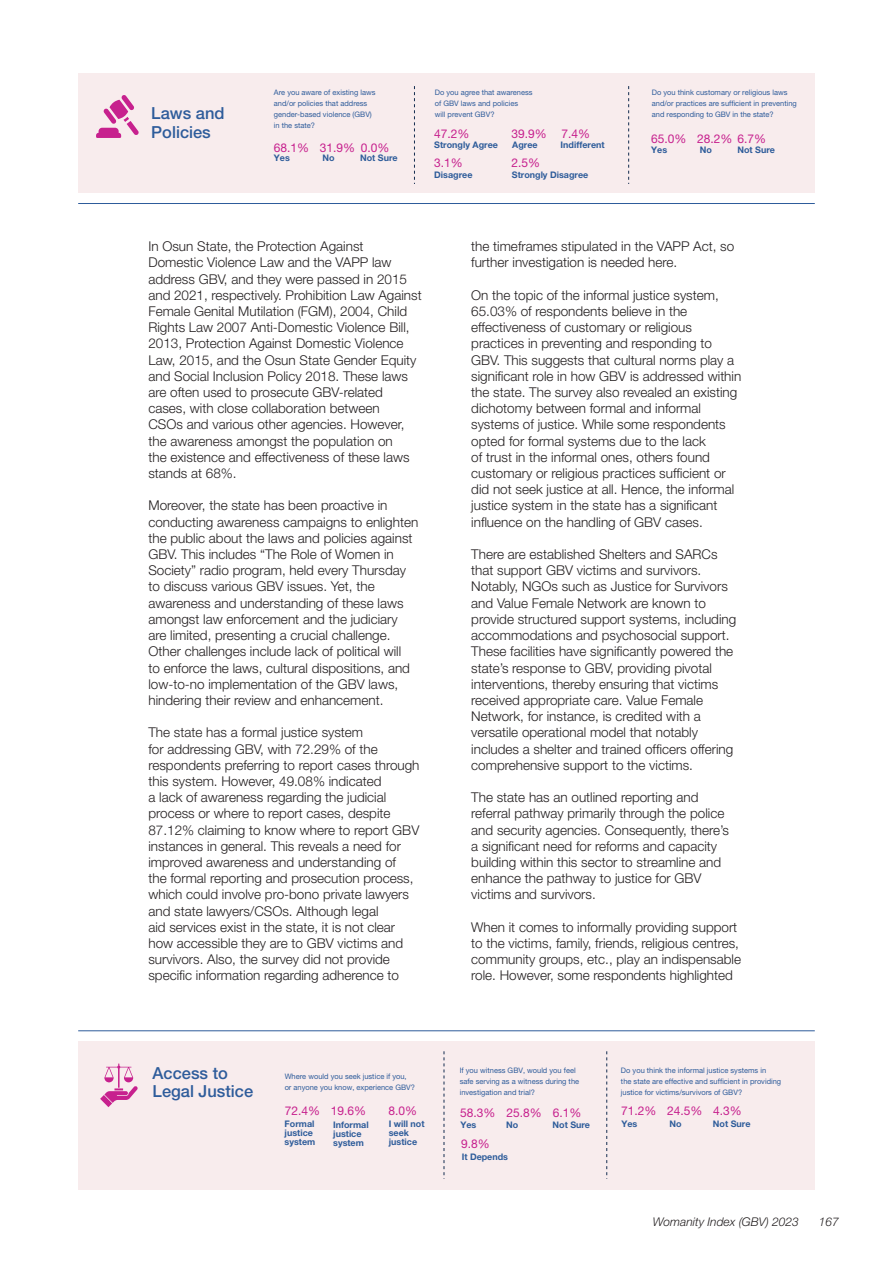
<style>
.page{position:relative;width:893px;height:1263px;background:#fff}
.page>*{position:absolute;margin:0;border:0;box-sizing:border-box;transform-origin:0 0}
.t1{font:500 16.65px/18.5px "Helvetica Neue LT Pro";color:#2e5c9b}
.t2{font:300 13.5px/16.2px "Helvetica Neue LT Pro";color:#231f20}
.t3{font:12.15px "Helvetica Neue LT Pro";color:#c7218e}
.t4{font:italic 300 12px "Helvetica Neue LT Pro";color:#231f20}
.t5{font:700 9px/9px "Helvetica Neue LT Pro";color:#2e5c9a}
.t6{font:7.5px/10.9px "Helvetica Neue LT Pro";color:#2e5c9b}
</style>
<div class="page">
<div style="left:78px;top:73px;width:737px;height:119px;background:#f8eced"></div>
<hr style="left:78px;top:203px;width:737px;height:1px;background:#2e5c9b">
<hr style="left:78px;top:1030px;width:737px;height:1px;background:#2e5c9b">
<svg style="left:414px;top:86px;width:1px;height:98px"></svg>
<svg style="left:628px;top:86px;width:1px;height:98px"></svg>
<svg style="left:96px;top:95px;width:43px;height:43px"></svg>
<div style="left:78px;top:1041px;width:737px;height:149px;background:#f8eced"></div>
<svg style="left:444px;top:1051px;width:1px;height:128px"></svg>
<svg style="left:606px;top:1051px;width:1px;height:128px"></svg>
<svg style="left:100px;top:1063px;width:38px;height:44px"></svg>
<p class="t6" style="left:435px;top:87px;width:99px">Do you agree that awareness of GBV laws and policies</p>
<p class="t6" style="left:652px;top:87px;width:147px">Do you think customary or religious laws and/or practices are sufficient in preventing and responding to GBV in the state?</p>
<p class="t6" style="left:274px;top:87px;width:103px">Are you aware of existing laws and/or policies that address gender-based violence (GBV) in the state?</p>
<p class="t5" style="left:274px;top:154px;width:17px">Yes</p>
<p class="t5" style="left:322px;top:154px;width:14px">No</p>
<p class="t5" style="left:360px;top:154px;width:39px">Not Sure</p>
<p class="t1" style="left:151px;top:104px;width:75px">Laws and</p>
<p class="t6" style="left:435px;top:109px;width:61px">will prevent GBV?</p>
<p class="t1" style="left:151px;top:123px;width:61px">Policies</p>
<p class="t3" style="left:434px;top:127px;width:37px">47.2%</p>
<p class="t5" style="left:434px;top:140px;width:65px">Strongly Agree</p>
<p class="t3" style="left:512px;top:127px;width:37px">39.9%</p>
<p class="t5" style="left:512px;top:140px;width:27px">Agree</p>
<p class="t5" style="left:561px;top:140px;width:46px">Indifferent</p>
<p class="t3" style="left:561px;top:127px;width:30px">7.4%</p>
<p class="t3" style="left:651px;top:131px;width:116px">65.0% 28.2% 6.7%</p>
<p class="t3" style="left:274px;top:140px;width:117px">68.1% 31.9% 0.0%</p>
<p class="t5" style="left:651px;top:145px;width:17px">Yes</p>
<p class="t5" style="left:700px;top:145px;width:14px">No</p>
<p class="t5" style="left:737px;top:145px;width:39px">Not Sure</p>
<p class="t3" style="left:434px;top:156px;width:30px">3.1%</p>
<p class="t3" style="left:512px;top:156px;width:30px">2.5%</p>
<p class="t5" style="left:434px;top:170px;width:40px">Disagree</p>
<p class="t5" style="left:512px;top:170px;width:78px">Strongly Disagree</p>
<p class="t2" style="left:148px;top:238px;width:275px">In Osun State, the Protection Against Domestic Violence Law and the VAPP law address GBV, and they were passed in 2015 and 2021, respectively. Prohibition Law Against Female Genital Mutilation (FGM), 2004, Child Rights Law 2007 Anti-Domestic Violence Bill, 2013, Protection Against Domestic Violence Law, 2015, and the Osun State Gender Equity and Social Inclusion Policy 2018. These laws are often used to prosecute GBV-related cases, with close collaboration between<br>CSOs and various other agencies. However, the awareness amongst the population on<br>the existence and effectiveness of these laws stands at 68%.</p>
<p class="t2" style="left:148px;top:497px;width:271px">Moreover, the state has been proactive in conducting awareness campaigns to enlighten the public about the laws and policies against GBV. This includes “The Role of Women in Society” radio program, held every Thursday to discuss various GBV issues. Yet, the awareness and understanding of these laws amongst law enforcement and the judiciary are limited, presenting a crucial challenge.<br>Other challenges include lack of political will<br>to enforce the laws, cultural dispositions, and low-to-no implementation of the GBV laws, hindering their review and enhancement.</p>
<p class="t2" style="left:148px;top:724px;width:273px">The state has a formal justice system<br>for addressing GBV, with 72.29% of the respondents preferring to report cases through this system. However, 49.08% indicated<br>a lack of awareness regarding the judicial process or where to report cases, despite 87.12% claiming to know where to report GBV instances in general. This reveals a need for improved awareness and understanding of<br>the formal reporting and prosecution process, which could involve pro-bono private lawyers and state lawyers/CSOs. Although legal<br>aid services exist in the state, it is not clear how accessible they are to GBV victims and survivors. Also, the survey did not provide specific information regarding adherence to</p>
<p class="t2" style="left:471px;top:238px;width:265px">the timeframes stipulated in the VAPP Act, so further investigation is needed here.</p>
<p class="t2" style="left:471px;top:287px;width:272px">On the topic of the informal justice system, 65.03% of respondents believe in the effectiveness of customary or religious practices in preventing and responding to GBV. This suggests that cultural norms play a significant role in how GBV is addressed within the state. The survey also revealed an existing dichotomy between formal and informal systems of justice. While some respondents opted for formal systems due to the lack<br>of trust in the informal ones, others found customary or religious practices sufficient or did not seek justice at all. Hence, the informal justice system in the state has a significant influence on the handling of GBV cases.</p>
<p class="t2" style="left:471px;top:546px;width:267px">There are established Shelters and SARCs that support GBV victims and survivors.<br>Notably, NGOs such as Justice for Survivors and Value Female Network are known to provide structured support systems, including accommodations and psychosocial support.<br>These facilities have significantly powered the state’s response to GBV, providing pivotal interventions, thereby ensuring that victims received appropriate care. Value Female Network, for instance, is credited with a versatile operational model that notably includes a shelter and trained officers offering comprehensive support to the victims.</p>
<p class="t2" style="left:471px;top:789px;width:259px">The state has an outlined reporting and referral pathway primarily through the police and security agencies. Consequently, there’s a significant need for reforms and capacity building within this sector to streamline and enhance the pathway to justice for GBV victims and survivors.</p>
<p class="t2" style="left:471px;top:918px;width:271px">When it comes to informally providing support to the victims, family, friends, religious centres, community groups, etc., play an indispensable role. However, some respondents highlighted</p>
<p class="t1" style="left:153px;top:1063px;width:102px">Access to<br>Legal Justice</p>
<p class="t6" style="left:285px;top:1070px;width:132px">Where would you seek justice if you, or anyone you know, experience GBV?</p>
<p class="t3" style="left:285px;top:1103px;width:83px">72.4% 19.6%</p>
<p class="t3" style="left:388px;top:1103px;width:30px">8.0%</p>
<p class="t5" style="left:285px;top:1119px;width:32px">Formal justice system</p>
<p class="t5" style="left:389px;top:1119px;width:37px">I will not seek justice</p>
<p class="t5" style="left:333px;top:1120px;width:37px">Informal justice system</p>
<p class="t6" style="left:460px;top:1065px;width:121px">If you witness GBV, would you feel safe serving as a witness during the investigation and trial?</p>
<p class="t6" style="left:621px;top:1065px;width:162px">Do you think the informal justice systems in<br>the state are effective and sufficient in providing justice for victims/survivors of GBV?</p>
<p class="t3" style="left:460px;top:1105px;width:37px">58.3%</p>
<p class="t5" style="left:460px;top:1120px;width:17px">Yes</p>
<p class="t3" style="left:461px;top:1137px;width:30px">9.8%</p>
<p class="t3" style="left:507px;top:1105px;width:37px">25.8%</p>
<p class="t5" style="left:506px;top:1120px;width:14px">No</p>
<p class="t5" style="left:462px;top:1152px;width:48px">It Depends</p>
<p class="t3" style="left:553px;top:1105px;width:30px">6.1%</p>
<p class="t5" style="left:552px;top:1120px;width:39px">Not Sure</p>
<p class="t3" style="left:621px;top:1103px;width:37px">71.2%</p>
<p class="t5" style="left:621px;top:1119px;width:17px">Yes</p>
<p class="t3" style="left:667px;top:1103px;width:37px">24.5%</p>
<p class="t5" style="left:670px;top:1119px;width:14px">No</p>
<p class="t3" style="left:713px;top:1103px;width:30px">4.3%</p>
<p class="t5" style="left:713px;top:1119px;width:39px">Not Sure</p>
<p class="t4" style="left:653px;top:1214px;width:148px">Womanity Index (GBV) 2023</p>
<p class="t4" style="left:819px;top:1214px;width:22px">167</p>
</div>
